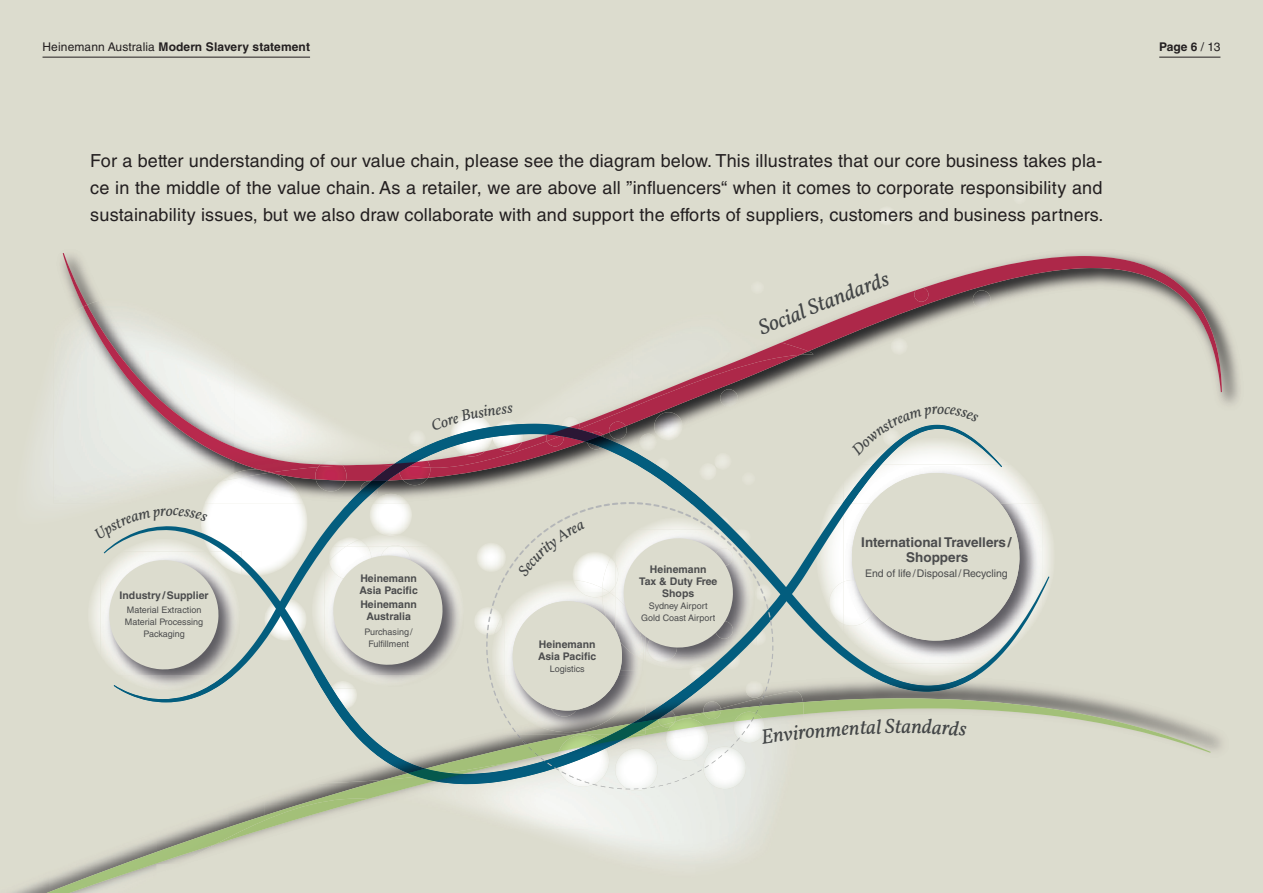
<style>
.page{position:relative;width:1263px;height:893px;background:#dcdcce}
.page>*{position:absolute;margin:0;border:0;box-sizing:border-box;transform-origin:0 0}
.t1{font:italic 21.75px "Vollkorn";color:#424546}
.t2{font:italic 20.7px "Vollkorn";color:#424546}
.t3{font:18px/27px "Helvetica LT Std";letter-spacing:.01em;color:#231f20;text-align:justify}
.t4{font:italic 15.6px "Vollkorn";color:#424546}
.t5{font:700 13.5px "Helvetica LT Std";color:#4b4c4d}
.t6{font:700 12px "Helvetica LT Std";letter-spacing:.01em;color:#231f20}
.t7{font:700 10.5px/12px "Helvetica LT Std";color:#4b4c4d}
.t8{font:10.5px "Helvetica LT Std";color:#4b4c4d}
.t9{font:9px "Helvetica LT Std";color:#4b4c4d}
.s1{font-weight:400}
</style>
<div class="page">
<img style="left:91px;top:581px;width:9px;height:68px">
<img style="left:100px;top:552px;width:4px;height:103px">
<img style="left:40px;top:395px;width:14px;height:102px">
<img style="left:879px;top:209px;width:15px;height:15px">
<svg style="left:114px;top:504px;width:217px;height:171px"></svg>
<img style="left:62px;top:253px;width:1177px;height:244px">
<img style="left:54px;top:299px;width:150px;height:203px">
<img style="left:560px;top:340px;width:18px;height:61px">
<img style="left:524px;top:385px;width:36px;height:16px">
<img style="left:204px;top:481px;width:100px;height:23px">
<img style="left:316px;top:481px;width:15px;height:10px">
<svg style="left:63px;top:253px;width:329px;height:228px"></svg>
<img style="left:83px;top:305px;width:312px;height:167px">
<svg style="left:259px;top:470px;width:17px;height:4px"></svg>
<img style="left:315px;top:466px;width:16px;height:15px">
<img style="left:318px;top:464px;width:13px;height:3px">
<svg style="left:578px;top:256px;width:644px;height:179px"></svg>
<img style="left:578px;top:342px;width:230px;height:59px">
<img style="left:914px;top:288px;width:15px;height:14px">
<img style="left:696px;top:790px;width:73px;height:71px">
<img style="left:588px;top:790px;width:108px;height:72px">
<img style="left:446px;top:790px;width:142px;height:39px">
<img style="left:541px;top:829px;width:47px;height:15px">
<img style="left:614px;top:790px;width:44px;height:1px">
<img style="left:114px;top:675px;width:217px;height:27px">
<svg style="left:13px;top:879px;width:34px;height:14px"></svg>
<img style="left:47px;top:780px;width:363px;height:113px">
<hr style="left:43px;top:57px;width:267px;height:1px;background:#231f20">
<hr style="left:1159px;top:57px;width:61px;height:1px;background:#231f20">
<svg style="left:841px;top:273px;width:49px;height:28px"></svg>
<svg style="left:114px;top:508px;width:94px;height:32px"></svg>
<svg style="left:331px;top:401px;width:880px;height:389px"></svg>
<p class="t6" style="left:43px;top:40px;width:269px"><span class="s1">Heinemann Australia</span> Modern Slavery statement</p>
<p class="t3" style="left:90px;top:147px;width:1015px">For a better understanding of our value chain, please see the diagram below. This illustrates that our core business takes pla&shy;ce in the middle of the value chain. As a retailer, we are above all ”influencers“ when it comes to corporate responsibility and sustainability issues, but we also draw collaborate with and support the efforts of suppliers, customers and business partners.</p>
<p class="t7" style="left:120px;top:589px;width:91px">Industry/Supplier</p>
<p class="t9" style="left:127px;top:605px;width:76px">Material Extraction</p>
<p class="t9" style="left:125px;top:617px;width:80px">Material Processing</p>
<p class="t9" style="left:143px;top:629px;width:43px">Packaging</p>
<p class="t7" style="left:359px;top:572px;width:60px">Heinemann<br>Asia Pacific</p>
<p class="t7" style="left:360px;top:598px;width:58px;text-align:center">Heinemann<br>Australia</p>
<p class="t9" style="left:365px;top:626px;width:50px">Purchasing/</p>
<p class="t9" style="left:368px;top:638px;width:42px">Fulfillment</p>
<p class="t1" style="left:754px;top:315px;width:93px;rotate:-22deg">Social Stan</p>
<p class="t4" style="left:937px;top:399px;width:9px">o</p>
<p class="t7" style="left:538px;top:638px;width:60px">Heinemann<br>Asia Pacific</p>
<p class="t9" style="left:550px;top:663px;width:37px">Logistics</p>
<p class="t7" style="left:650px;top:563px;width:58px">Heinemann</p>
<p class="t7" style="left:639px;top:575px;width:80px;text-align:center">Tax &amp; Duty Free<br>Shops</p>
<p class="t9" style="left:649px;top:601px;width:60px">Sydney Airport</p>
<p class="t9" style="left:641px;top:613px;width:76px">Gold Coast Airport</p>
<p class="t5" style="left:861px;top:534px;width:152px">International Travellers/</p>
<p class="t5" style="left:906px;top:549px;width:64px">Shoppers</p>
<p class="t8" style="left:865px;top:567px;width:144px">End of life/Disposal/Recycling</p>
<p class="t2" style="left:895px;top:713px;width:18px">ta</p>
<p class="t6" style="left:1159px;top:40px;width:63px">Page 6 <span class="s1">/ 13</span></p>
</div>
